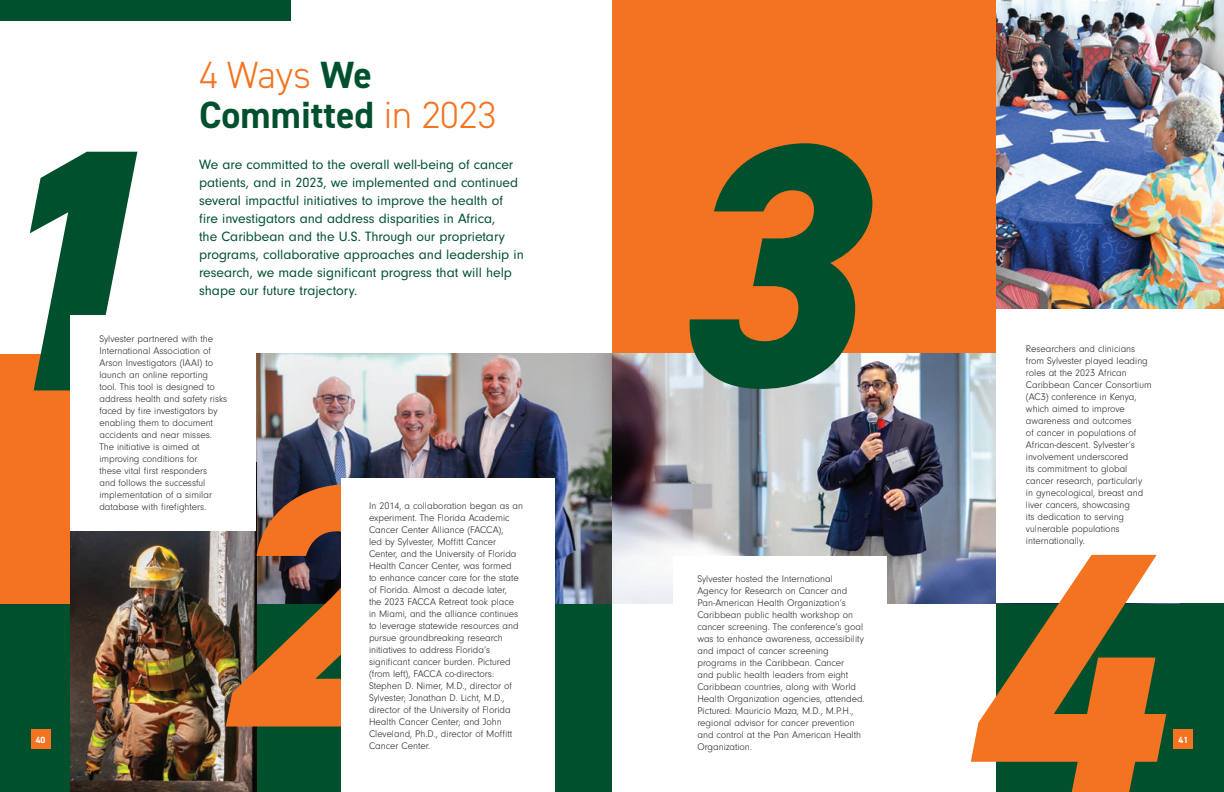
<style>
.page{position:relative;width:1224px;height:792px;background:#fff}
.page>*{position:absolute;margin:0;border:0;box-sizing:border-box;transform-origin:0 0}
.Quote_White{font:italic 800 346px "DIN2014";color:#f47321}
.Quote_White-2{font:italic 800 346px "DIN2014";color:#00502e}
.t1{font:300 38px/40px "DIN2014";color:#f47321}
.Quote_Text{font:14px/18px "Neuzeit Gro";color:#00502e}
.Body_Text{font:300 10px/12px "Neuzeit Gro";color:#231f20}
.t2{font:700 9px "DIN2014";color:#fff}
.s1{font-weight:700;color:#00502e}
</style>
<div class="page">
<div style="left:612px;top:0;width:612px;height:354px;background:#f47321"></div>
<div style="left:0;top:603px;width:612px;height:189px;background:#00502e"></div>
<div style="left:996px;top:354px;width:228px;height:438px;background:#00502e"></div>
<img style="left:612px;top:354px;width:384px;height:249px">
<img style="left:0;top:354px;width:612px;height:249px">
<div style="left:673px;top:556px;width:214px;height:223px;background:#fff"></div>
<img style="left:71px;top:531px;width:185px;height:261px">
<div style="left:71px;top:315px;width:185px;height:216px;background:#fff"></div>
<img style="left:996px;top:0;width:228px;height:310px">
<div style="left:342px;top:479px;width:213px;height:313px;background:#fff"></div>
<div style="left:1173px;top:729px;width:20px;height:20px;background:#f47321"></div>
<div style="left:31px;top:729px;width:20px;height:20px;background:#f47321"></div>
<div style="left:0;top:0;width:291px;height:20px;background:#00502e"></div>
<div style="left:996px;top:310px;width:228px;height:293px;background:#fff"></div>
<p class="t1" style="left:199px;top:55px;width:299px">4 Ways <span class="s1">We<br>Committed</span> in 2023</p>
<p class="Quote_White-2" style="left:-44px;top:41px;width:195px">1</p>
<p class="Quote_White-2" style="left:665px;top:36px;width:195px">3</p>
<p class="Quote_Text" style="left:199px;top:156px;width:326px">We are committed to the overall well-being of cancer patients, and in 2023, we implemented and continued several impactful initiatives to improve the health of fire investigators and address disparities in Africa,<br>the Caribbean and the U.S. Through our proprietary programs, collaborative approaches and leadership in research, we made significant progress that will help shape our future trajectory.</p>
<p class="Body_Text" style="left:99px;top:333px;width:129px">Sylvester partnered with the<br>International Association of<br>Arson Investigators (IAAI) to launch an online reporting tool. This tool is designed to address health and safety risks faced by fire investigators by enabling them to document accidents and near misses.<br>The initiative is aimed at improving conditions for<br>these vital first responders<br>and follows the successful implementation of a similar database with firefighters.</p>
<p class="Body_Text" style="left:1026px;top:343px;width:127px">Researchers and clinicians from Sylvester played leading roles at the 2023 African<br>Caribbean Cancer Consortium (AC3) conference in Kenya, which aimed to improve awareness and outcomes<br>of cancer in populations of<br>African-descent. Sylvester’s involvement underscored<br>its commitment to global cancer research, particularly in gynecological, breast and liver cancers, showcasing<br>its dedication to serving vulnerable populations internationally.</p>
<p class="Quote_White" style="left:963px;top:444px;width:195px">4</p>
<p class="Quote_White" style="left:206px;top:377px;width:195px">2</p>
<p class="Body_Text" style="left:369px;top:500px;width:156px">In 2014, a collaboration began as an experiment. The Florida Academic Cancer Center Alliance (FACCA),<br>led by Sylvester, Moffitt Cancer Center, and the University of Florida Health Cancer Center, was formed<br>to enhance cancer care for the state of Florida. Almost a decade later,<br>the 2023 FACCA Retreat took place in Miami, and the alliance continues to leverage statewide resources and pursue groundbreaking research initiatives to address Florida’s significant cancer burden. Pictured (from left), FACCA co-directors:<br>Stephen D. Nimer, M.D., director of Sylvester; Jonathan D. Licht, M.D., director of the University of Florida Health Cancer Center; and John Cleveland, Ph.D., director of Moffitt Cancer Center.</p>
<p class="Body_Text" style="left:697px;top:573px;width:169px">Sylvester hosted the International Agency for Research on Cancer and Pan-American Health Organization’s Caribbean public health workshop on cancer screening. The conference’s goal was to enhance awareness, accessibility and impact of cancer screening programs in the Caribbean. Cancer<br>and public health leaders from eight Caribbean countries, along with World Health Organization agencies, attended.<br>Pictured: Mauricio Maza, M.D., M.P.H., regional advisor for cancer prevention and control at the Pan American Health Organization.</p>
<p class="t2" style="left:36px;top:734px;width:11px">40</p>
<p class="t2" style="left:1179px;top:734px;width:11px">41</p>
</div>
